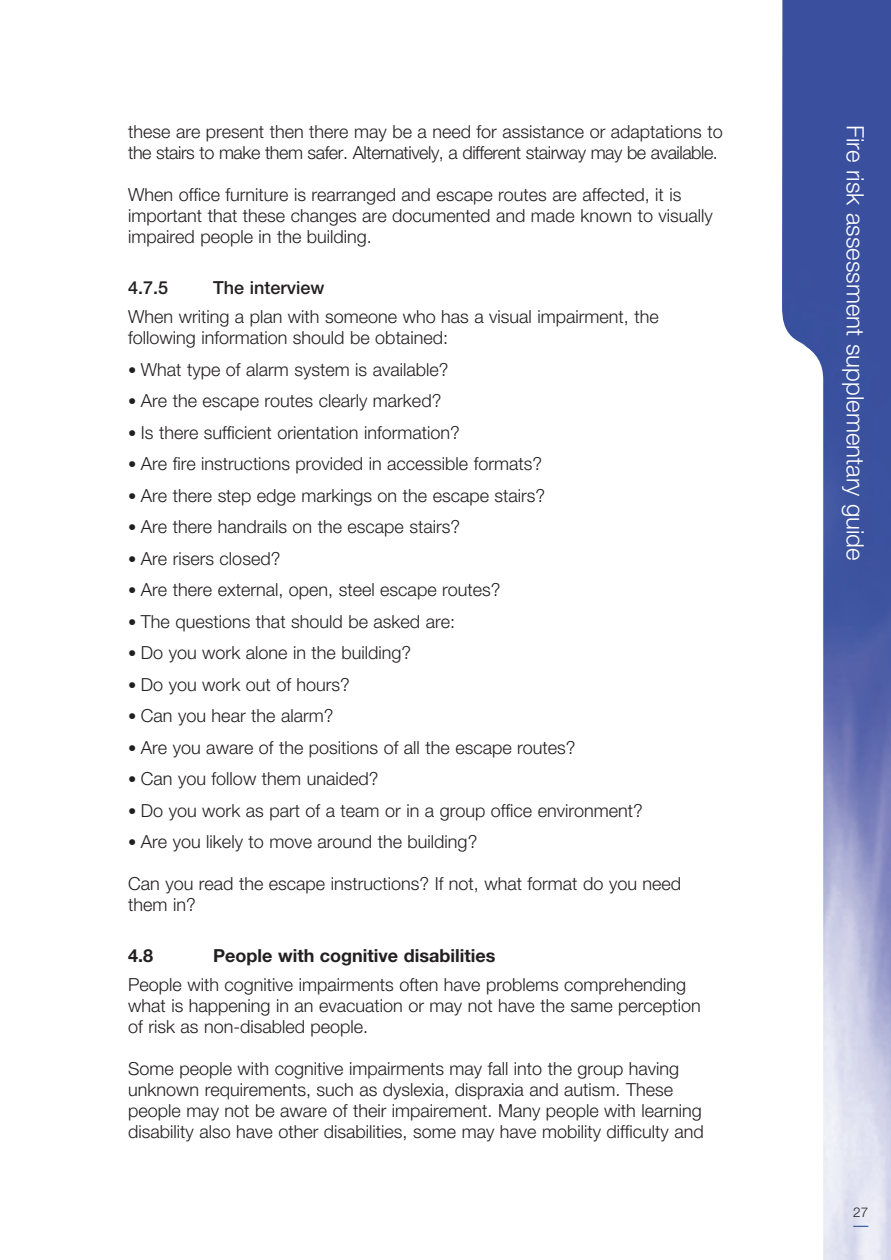
<style>
.page{position:relative;width:891px;height:1260px;background:#fff}
.page>*{position:absolute;margin:0;border:0;box-sizing:border-box;transform-origin:0 0}
.t1{font:300 24px "Helvetica Neue LT Std";color:#fff}
.t2{font:300 18px/21px "Helvetica Neue LT Std";color:#231f20}
.t3{font:300 18px/21px "Helvetica Neue LT Std";letter-spacing:-.025em;color:#231f20}
.t4{font:700 18px "Helvetica Neue LT Std";color:#231f20}
.t5{font:500 18px "Helvetica Neue LT Std";color:#231f20}
.t6{font:300 13.5px "Helvetica Neue LT Std";color:#231f20}
.s1{font-size:16.5px}
</style>
<div class="page">
<img style="left:782px;top:0;width:109px;height:1259px">
<svg style="left:853px;top:1225px;width:15px;height:1px"></svg>
<p class="t3" style="left:128px;top:123px;width:596px">these are present then there may be a need for assistance or adaptations to the stairs to make them safer. Alternatively, a different stairway may be available.</p>
<p class="t2" style="left:128px;top:186px;width:586px">When office furniture is rearranged and escape routes are affected, it is important that these changes are documented and made known to visually impaired people in the building.</p>
<p class="t5" style="left:128px;top:281px;width:42px">4.7.5</p>
<p class="t5" style="left:213px;top:281px;width:113px">The interview</p>
<p class="t2" style="left:128px;top:308px;width:532px">When writing a plan with someone who has a visual impairment, the following information should be obtained:</p>
<p class="t2" style="left:128px;top:360px;width:322px"><span class="s1">•</span> What type of alarm system is available?</p>
<p class="t2" style="left:128px;top:392px;width:315px"><span class="s1">•</span> Are the escape routes clearly marked?</p>
<p class="t2" style="left:128px;top:423px;width:333px"><span class="s1">•</span> Is there sufficient orientation information?</p>
<p class="t2" style="left:128px;top:455px;width:415px"><span class="s1">•</span> Are fire instructions provided in accessible formats?</p>
<p class="t2" style="left:128px;top:486px;width:418px"><span class="s1">•</span> Are there step edge markings on the escape stairs?</p>
<p class="t2" style="left:128px;top:518px;width:333px"><span class="s1">•</span> Are there handrails on the escape stairs?</p>
<p class="t2" style="left:128px;top:549px;width:154px"><span class="s1">•</span> Are risers closed?</p>
<p class="t2" style="left:128px;top:581px;width:374px"><span class="s1">•</span> Are there external, open, steel escape routes?</p>
<p class="t2" style="left:128px;top:612px;width:328px"><span class="s1">•</span> The questions that should be asked are:</p>
<p class="t2" style="left:128px;top:644px;width:284px"><span class="s1">•</span> Do you work alone in the building?</p>
<p class="t2" style="left:128px;top:675px;width:223px"><span class="s1">•</span> Do you work out of hours?</p>
<p class="t2" style="left:128px;top:707px;width:207px"><span class="s1">•</span> Can you hear the alarm?</p>
<p class="t2" style="left:128px;top:738px;width:449px"><span class="s1">•</span> Are you aware of the positions of all the escape routes?</p>
<p class="t2" style="left:128px;top:770px;width:252px"><span class="s1">•</span> Can you follow them unaided?</p>
<p class="t2" style="left:128px;top:801px;width:516px"><span class="s1">•</span> Do you work as part of a team or in a group office environment?</p>
<p class="t2" style="left:128px;top:833px;width:351px"><span class="s1">•</span> Are you likely to move around the building?</p>
<p class="t2" style="left:128px;top:875px;width:554px">Can you read the escape instructions? If not, what format do you need them in?</p>
<p class="t4" style="left:128px;top:949px;width:27px">4.8</p>
<p class="t4" style="left:213px;top:949px;width:284px">People with cognitive disabilities</p>
<p class="t2" style="left:128px;top:976px;width:574px">People with cognitive impairments often have problems comprehending what is happening in an evacuation or may not have the same perception of risk as non-disabled people.</p>
<p class="t2" style="left:128px;top:1060px;width:577px">Some people with cognitive impairments may fall into the group having unknown requirements, such as dyslexia, dispraxia and autism. These people may not be aware of their impairement. Many people with learning disability also have other disabilities, some may have mobility difficulty and</p>
<h1 class="t1" style="left:864px;top:125px;width:437px;rotate:90deg">Fire risk assessment supplementary guide</h1>
<p class="t6" style="left:853px;top:1207px;width:17px">27</p>
</div>
